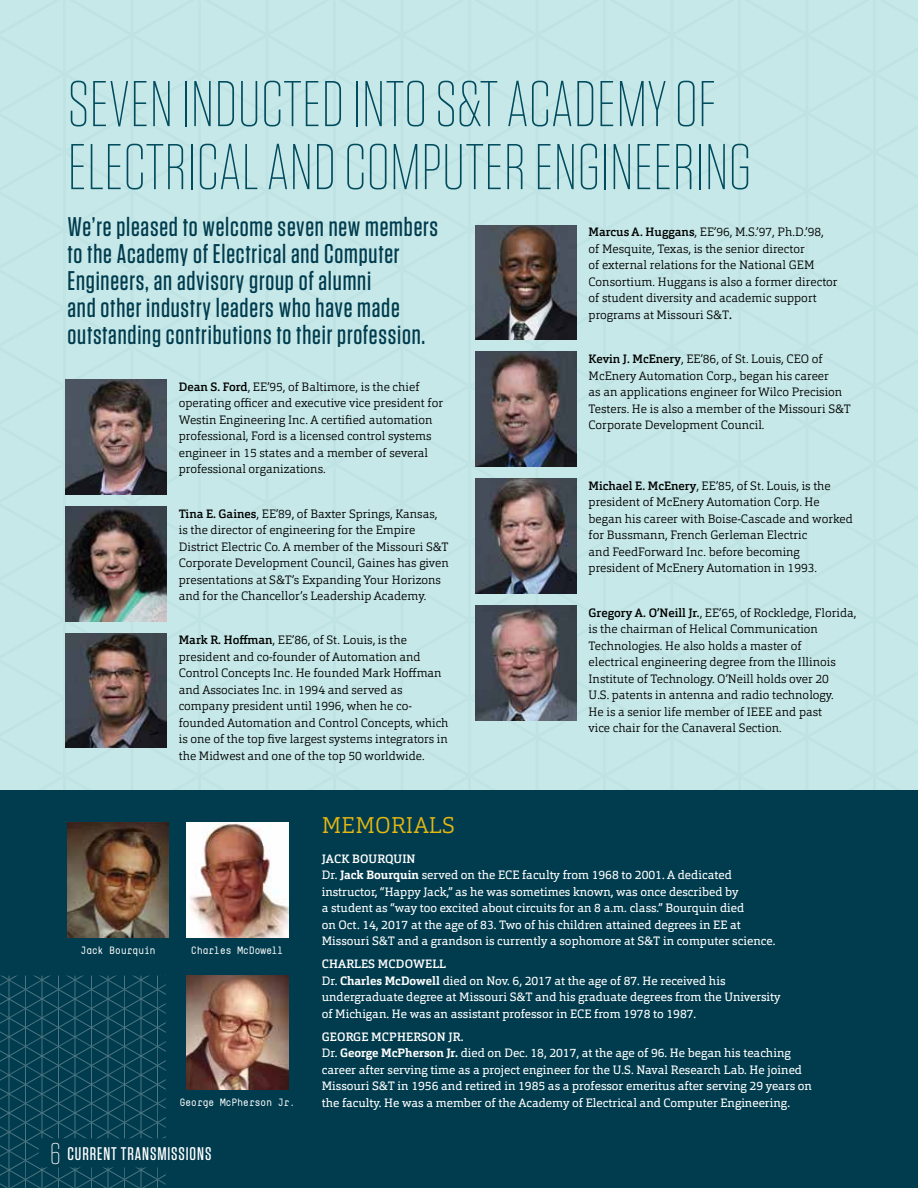
<style>
.page{position:relative;width:918px;height:1188px;background:#c7e8e8}
.page>*{position:absolute;margin:0;border:0;box-sizing:border-box;transform-origin:0 0}
.t1{font:200 64.5px/63px "Tungsten";color:#004b5e}
.t2{font:500 27px/27px "Tungsten";letter-spacing:.03em;color:#003c4e}
.t3{font:300 22.5px "Orgon Slab";letter-spacing:.01em;color:#e6b711}
.t4{font:500 18.3px "Tungsten";letter-spacing:.05em;color:#fff}
.t5{font:300 12px/16.5px "Orgon Slab";color:#000}
.t6{font:12px/16.5px "Orgon Slab";color:#fff}
.t7{font:700 10.5px "TSTAR Mono Round";letter-spacing:-.05em;color:#fff}
.s1{font-weight:500}
.s2{font-weight:700}
.s3{font-weight:200;font-size:30px}
</style>
<div class="page">
<div style="left:0;top:791px;width:918px;height:397px;background:#003c4e"></div>
<img style="left:187px;top:975px;width:101px;height:115px">
<img style="left:68px;top:823px;width:101px;height:114px">
<svg style="left:0;top:976px;width:166px;height:212px"></svg>
<img style="left:187px;top:822px;width:101px;height:115px">
<img style="left:65px;top:380px;width:101px;height:114px">
<img style="left:65px;top:506px;width:101px;height:115px">
<img style="left:65px;top:633px;width:101px;height:115px">
<img style="left:475px;top:225px;width:101px;height:115px">
<img style="left:475px;top:352px;width:101px;height:115px">
<img style="left:475px;top:479px;width:101px;height:114px">
<img style="left:475px;top:605px;width:101px;height:115px">
<h1 class="t1" style="left:68px;top:74px;width:686px">SEVEN INDUCTED INTO S&amp;T ACADEMY OF<br>ELECTRICAL AND COMPUTER ENGINEERING</h1>
<h2 class="t2" style="left:68px;top:214px;width:372px">We’re pleased to welcome seven new members to the Academy of Electrical and Computer Engineers, an advisory group of alumni<br>and other industry leaders who have made outstanding contributions to their profession.</h2>
<p class="t5" style="left:589px;top:224px;width:251px"><span class="s1">Marcus A. Huggans</span>, EE’96, M.S.’97, Ph.D.’98,<br>of Mesquite, Texas, is the senior director<br>of external relations for the National GEM Consortium. Huggans is also a former director of student diversity and academic support programs at Missouri S&amp;T<span class="s1">.</span></p>
<p class="t5" style="left:589px;top:351px;width:264px"><span class="s1">Kevin J. McEnery</span>, EE’86, of St. Louis, CEO of McEnery Automation Corp., began his career<br>as an applications engineer for Wilco Precision Testers. He is also a member of the Missouri S&amp;T Corporate Development Council.</p>
<p class="t5" style="left:179px;top:378px;width:266px"><span class="s1">Dean S. Ford</span>, EE’95, of Baltimore, is the chief operating officer and executive vice president for Westin Engineering Inc. A certified automation professional, Ford is a licensed control systems engineer in 15 states and a member of several professional organizations.</p>
<p class="t5" style="left:179px;top:505px;width:271px"><span class="s1">Tina E. Gaines</span>, EE’89, of Baxter Springs, Kansas, is the director of engineering for the Empire District Electric Co. A member of the Missouri S&amp;T Corporate Development Council, Gaines has given presentations at S&amp;T’s Expanding Your Horizons and for the Chancellor’s Leadership Academy.</p>
<p class="t5" style="left:179px;top:632px;width:271px"><span class="s1">Mark R. Hoffman</span>, EE’86, of St. Louis, is the president and co-founder of Automation and Control Concepts Inc. He founded Mark Hoffman and Associates Inc. in 1994 and served as company president until 1996, when he co&shy;founded Automation and Control Concepts, which is one of the top five largest systems integrators in the Midwest and one of the top 50 worldwide.</p>
<p class="t5" style="left:589px;top:477px;width:266px"><span class="s1">Michael E. McEnery</span>, EE’85, of St. Louis, is the president of McEnery Automation Corp. He began his career with Boise-Cascade and worked for Bussmann, French Gerleman Electric<br>and FeedForward Inc. before becoming president of McEnery Automation in 1993.</p>
<p class="t5" style="left:589px;top:604px;width:269px"><span class="s1">Gregory A. O’Neill Jr.</span>, EE’65, of Rockledge, Florida, is the chairman of Helical Communication Technologies. He also holds a master of<br>electrical engineering degree from the Illinois Institute of Technology. O’Neill holds over 20<br>U.S. patents in antenna and radio technology.<br>He is a senior life member of IEEE and past<br>vice chair for the Canaveral Section.</p>
<p class="t7" style="left:80px;top:943px;width:77px">Jack Bourquin</p>
<p class="t7" style="left:191px;top:943px;width:94px">Charles McDowell</p>
<h3 class="t3" style="left:322px;top:810px;width:134px">MEMORIALS</h3>
<p class="t6" style="left:322px;top:850px;width:455px"><span class="s1">JACK BOURQUIN<br></span>Dr. <span class="s2">Jack Bourquin</span> served on the ECE faculty from 1968 to 2001. A dedicated instructor, “Happy Jack,” as he was sometimes known, was once described by<br>a student as “way too excited about circuits for an 8 a.m. class.” Bourquin died<br>on Oct. 14, 2017 at the age of 83. Two of his children attained degrees in EE at Missouri S&amp;T and a grandson is currently a sophomore at S&amp;T in computer science.</p>
<p class="t6" style="left:322px;top:956px;width:460px"><span class="s1">CHARLES MCDOWELL<br></span>Dr. <span class="s2">Charles McDowell</span> died on Nov. 6, 2017 at the age of 87. He received his undergraduate degree at Missouri S&amp;T and his graduate degrees from the University of Michigan. He was an assistant professor in ECE from 1978 to 1987.</p>
<p class="t6" style="left:322px;top:1029px;width:492px"><span class="s1">GEORGE MCPHERSON JR.<br></span>Dr. <span class="s2">George McPherson Jr.</span> died on Dec. 18, 2017, at the age of 96. He began his teaching career after serving time as a project engineer for the U.S. Naval Research Lab. He joined Missouri S&amp;T in 1956 and retired in 1985 as a professor emeritus after serving 29 years on</p>
<p class="t7" style="left:179px;top:1096px;width:118px">George McPherson Jr.</p>
<p class="t6" style="left:322px;top:1095px;width:470px">the faculty. He was a member of the Academy of Electrical and Computer Engineering.</p>
<h3 class="t4" style="left:50px;top:1144px;width:163px"><span class="s3">6</span> CURRENT TRANSMISSIONS</h3>
</div>
